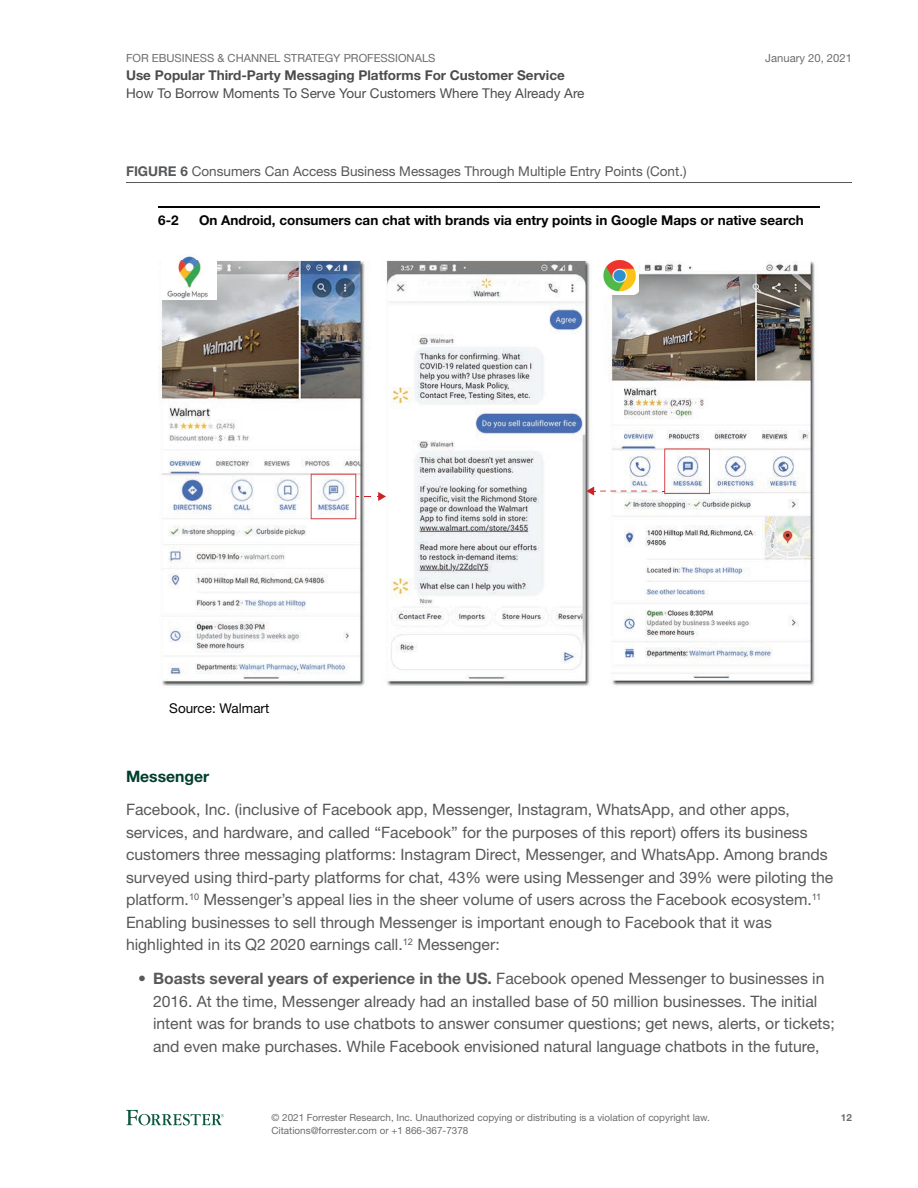
<style>
.page{position:relative;width:918px;height:1188px;background:#fff}
.page>*{position:absolute;margin:0;border:0;box-sizing:border-box;transform-origin:0 0}
.t1{font:15.75px/22.5px "Helvetica Neue LT Std";color:#57585a}
.Heading_2{font:700 15.75px "Helvetica Neue LT Std";color:#003d2d}
.t2{font:700 13.5px "Helvetica Neue LT Std";color:#040503}
.FigureTwoThirdsPage{font:13.5px "Helvetica Neue LT Std";color:#57585a}
.t3{font:700 13.5px "Helvetica Neue LT Std";color:#4b4c4d}
.t4{font:13.5px "Helvetica Neue LT Std";color:#4b4c4d}
.t5{font:13.5px "Helvetica Neue LT Std";color:#040503}
.t6{font:11.25px "Helvetica Neue LT Std";color:#6c6d70}
.t7{font:9.9px/12.8px "Helvetica Neue LT Std";color:#6c6d70}
.t8{font:700 9.9px "Helvetica Neue LT Std";color:#6c6d70}
.s1{font-weight:700}
</style>
<div class="page">
<svg style="left:126px;top:1110px;width:98px;height:15px"></svg>
<hr style="left:126px;top:182px;width:726px;height:1px;background:#57585a">
<img style="left:158px;top:261px;width:657px;height:425px">
<hr style="left:158px;top:206px;width:662px;height:1px;background:#040503">
<svg style="left:377px;top:492px;width:9px;height:9px"></svg>
<svg style="left:311px;top:474px;width:60px;height:45px"></svg>
<svg style="left:586px;top:449px;width:124px;height:47px"></svg>
<img style="left:601px;top:260px;width:38px;height:34px">
<img style="left:161px;top:256px;width:56px;height:43px">
<p class="t6" style="left:126px;top:51px;width:311px">FOR EBUSINESS &amp; CHANNEL STRATEGY PROFESSIONALS</p>
<p class="t3" style="left:126px;top:67px;width:440px">Use Popular Third-Party Messaging Platforms For Customer Service</p>
<p class="t4" style="left:126px;top:85px;width:460px">How To Borrow Moments To Serve Your Customers Where They Already Are</p>
<p class="FigureTwoThirdsPage" style="left:126px;top:163px;width:562px"><span class="s1">FIGURE 6</span> Consumers Can Access Business Messages Through Multiple Entry Points (Cont.)</p>
<p class="t6" style="left:765px;top:51px;width:88px">January 20, 2021</p>
<p class="t2" style="left:158px;top:212px;width:22px">6-2</p>
<p class="t2" style="left:199px;top:212px;width:606px">On Android, consumers can chat with brands via entry points in Google Maps or native search</p>
<p class="t5" style="left:169px;top:700px;width:102px">Source: Walmart</p>
<h2 class="Heading_2" style="left:126px;top:766px;width:85px">Messenger</h2>
<p class="t1" style="left:126px;top:798px;width:709px">Facebook, Inc. (inclusive of Facebook app, Messenger, Instagram, WhatsApp, and other apps, services, and hardware, and called “Facebook” for the purposes of this report) offers its business customers three messaging platforms: Instagram Direct, Messenger, and WhatsApp. Among brands surveyed using third-party platforms for chat, 43% were using Messenger and 39% were piloting the platform.<sup>10</sup> Messenger’s appeal lies in the sheer volume of users across the Facebook ecosystem.<sup>11<br></sup>Enabling businesses to sell through Messenger is important enough to Facebook that it was highlighted in its Q2 2020 earnings call.<sup>12</sup> Messenger:</p>
<p class="t1" style="left:153px;top:967px;width:683px;text-indent:-15px"><span class="s1">• Boasts several years of experience in the US.</span> Facebook opened Messenger to businesses in 2016. At the time, Messenger already had an installed base of 50 million businesses. The initial intent was for brands to use chatbots to answer consumer questions; get news, alerts, or tickets; and even make purchases. While Facebook envisioned natural language chatbots in the future,</p>
<p class="t7" style="left:272px;top:1111px;width:440px">© 2021 Forrester Research, Inc. Unauthorized copying or distributing is a violation of copyright law.<br>Citations@forrester.com or +1 866-367-7378</p>
<p class="t8" style="left:841px;top:1112px;width:13px">12</p>
</div>
